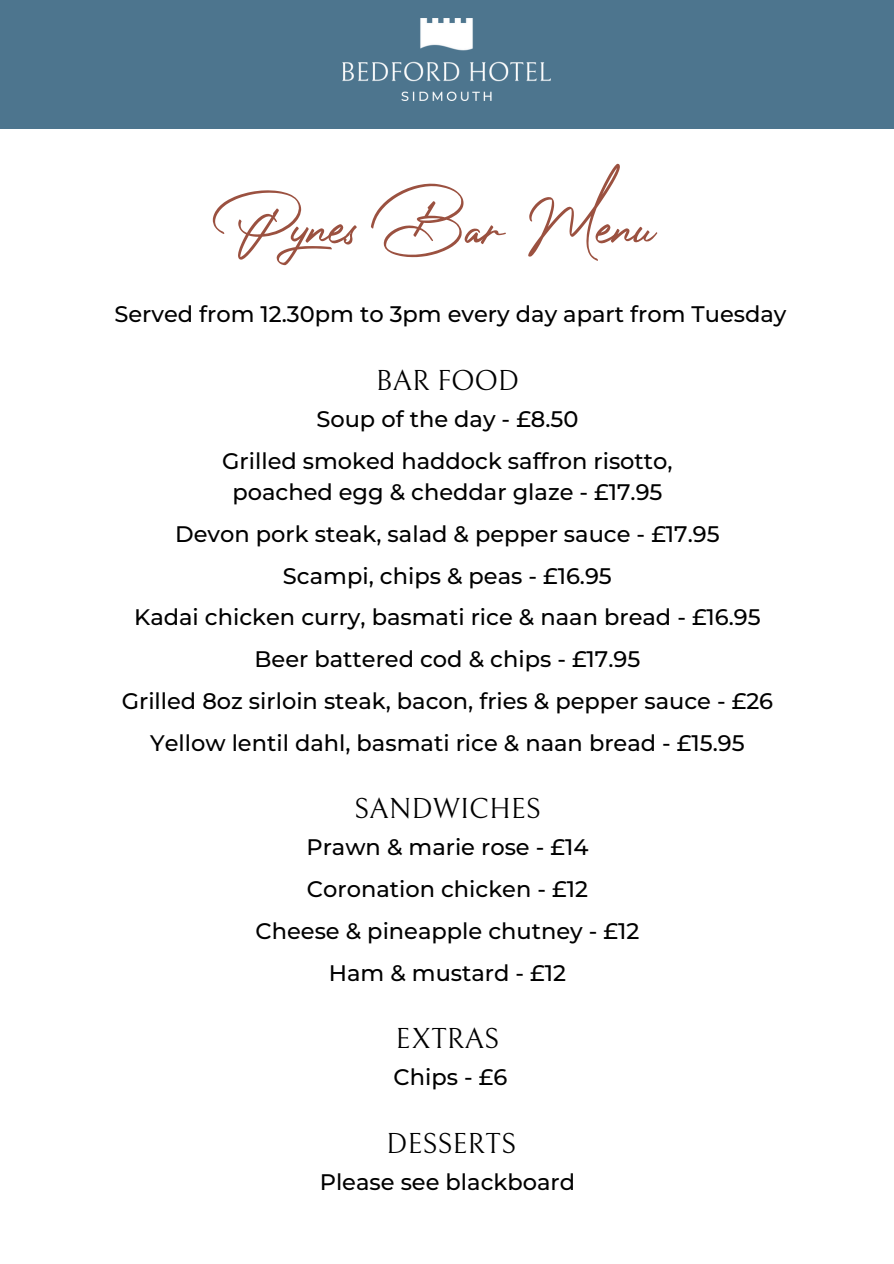
<style>
.page{position:relative;width:894px;height:1264px;background:#fff}
.page>*{position:absolute;margin:0;border:0;box-sizing:border-box;transform-origin:0 0}
.t1{font:70.5px "Photograph Signature";color:#9b5140}
.t2{font:28.5px "Bellefair";color:#000}
.t3{font:500 22.5px/41.7px "Montserrat";color:#000;text-align:center}
</style>
<div class="page">
<div style="left:0;top:0;width:893px;height:129px;background:#4d758e"></div>
<img style="left:342px;top:18px;width:208px;height:82px">
<h1 class="t1" style="left:238px;top:164px;width:419px">Pynes Bar Menu</h1>
<p class="t3" style="left:114px;top:293px;width:673px">Served from 12.30pm to 3pm every day apart from Tuesday</p>
<p class="t2" style="left:375px;top:365px;width:145px">BAR FOOD</p>
<p class="t3" style="left:222px;top:398px;width:452px">Soup of the day - £8.50<br>Grilled smoked haddock saffron risotto,</p>
<p class="t3" style="left:122px;top:471px;width:652px">poached egg &amp; cheddar glaze - £17.95<br>Devon pork steak, salad &amp; pepper sauce - £17.95<br>Scampi, chips &amp; peas - £16.95<br>Kadai chicken curry, basmati rice &amp; naan bread - £16.95<br>Beer battered cod &amp; chips - £17.95<br>Grilled 8oz sirloin steak, bacon, fries &amp; pepper sauce - £26<br>Yellow lentil dahl, basmati rice &amp; naan bread - £15.95</p>
<p class="t2" style="left:354px;top:793px;width:188px">SANDWICHES</p>
<p class="t3" style="left:255px;top:826px;width:385px">Prawn &amp; marie rose - £14<br>Coronation chicken - £12<br>Cheese &amp; pineapple chutney - £12<br>Ham &amp; mustard - £12</p>
<p class="t2" style="left:395px;top:1023px;width:105px">EXTRAS</p>
<p class="t3" style="left:393px;top:1056px;width:115px">Chips - £6</p>
<p class="t2" style="left:386px;top:1127px;width:131px">DESSERTS</p>
<p class="t3" style="left:319px;top:1161px;width:257px">Please see blackboard</p>
</div>
